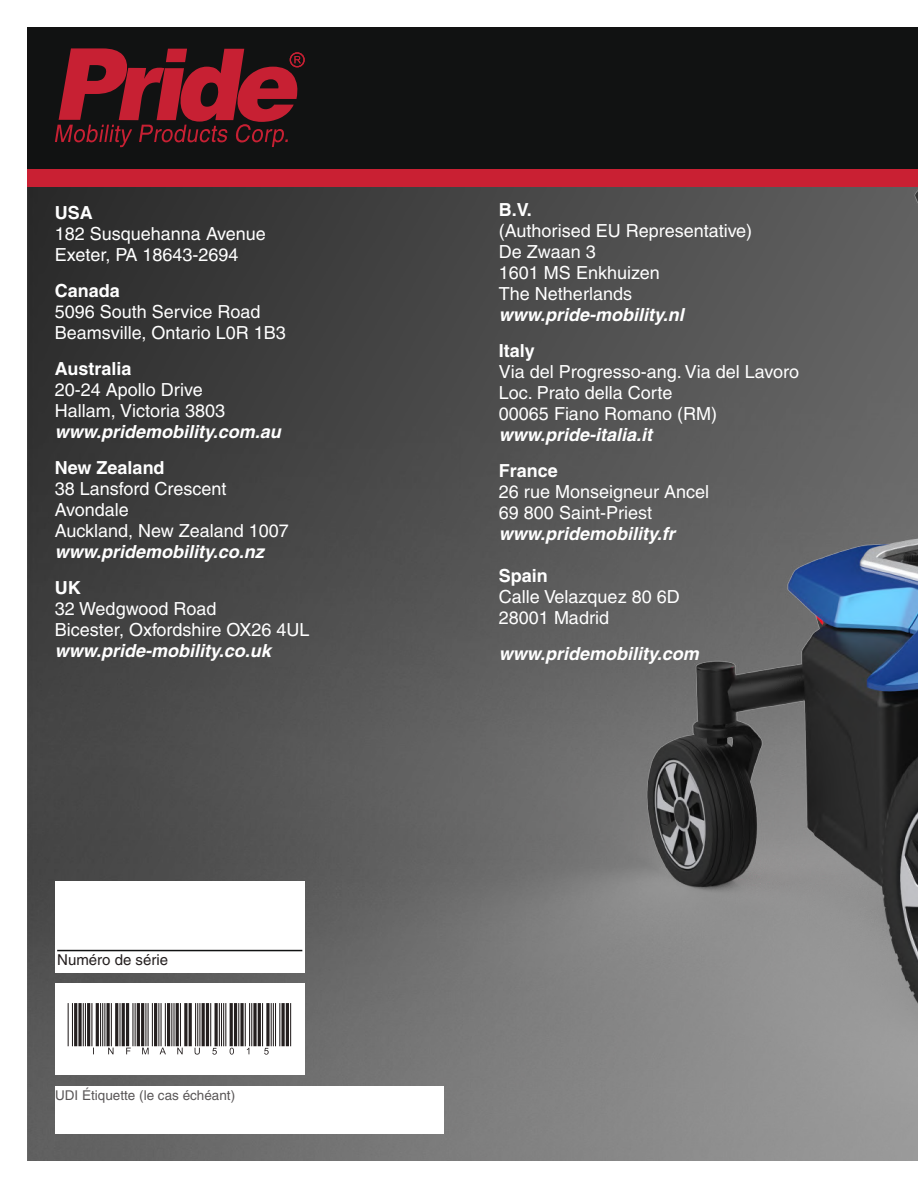
<style>
.page{position:relative;width:918px;height:1188px;background:#fff}
.page>*{position:absolute;margin:0;border:0;box-sizing:border-box;transform-origin:0 0}
.t1{font:18px/21px "Helvetica";color:#fff}
.t2{font:italic 700 18px "Helvetica";color:#fff}
.t3{font:700 18px "Helvetica";color:#fff}
.t4{font:15px "Helvetica";color:#241f1f}
.t5{font:13.5px "Helvetica";color:#5a5758}
</style>
<div class="page">
<div style="left:27px;top:27px;width:891px;height:142px;background:#111212"></div>
<div style="left:27px;top:169px;width:891px;height:18px;background:#c92033"></div>
<svg style="left:55px;top:48px;width:250px;height:99px"></svg>
<img style="left:27px;top:187px;width:891px;height:974px">
<div style="left:55px;top:983px;width:250px;height:92px;background:#fff"></div>
<hr style="left:83px;top:1003px;width:1px;height:43px;background:#241f1f">
<svg style="left:78px;top:1003px;width:4px;height:43px"></svg>
<hr style="left:74px;top:1003px;width:3px;height:43px;background:#241f1f">
<hr style="left:72px;top:1003px;width:1px;height:43px;background:#241f1f">
<hr style="left:68px;top:1003px;width:1px;height:43px;background:#241f1f">
<hr style="left:100px;top:1003px;width:1px;height:43px;background:#241f1f">
<hr style="left:96px;top:1003px;width:3px;height:43px;background:#241f1f">
<hr style="left:91px;top:1003px;width:1px;height:43px;background:#241f1f">
<hr style="left:87px;top:1003px;width:3px;height:43px;background:#241f1f">
<hr style="left:85px;top:1003px;width:1px;height:43px;background:#241f1f">
<svg style="left:102px;top:1003px;width:120px;height:52px"></svg>
<hr style="left:238px;top:1003px;width:1px;height:43px;background:#241f1f">
<hr style="left:234px;top:1003px;width:3px;height:43px;background:#241f1f">
<svg style="left:230px;top:1048px;width:4px;height:7px"></svg>
<hr style="left:230px;top:1003px;width:3px;height:43px;background:#241f1f">
<hr style="left:225px;top:1003px;width:1px;height:43px;background:#241f1f">
<hr style="left:223px;top:1003px;width:1px;height:43px;background:#241f1f">
<svg style="left:240px;top:1003px;width:34px;height:52px"></svg>
<hr style="left:290px;top:1003px;width:1px;height:43px;background:#241f1f">
<hr style="left:286px;top:1003px;width:3px;height:43px;background:#241f1f">
<svg style="left:281px;top:1003px;width:4px;height:43px"></svg>
<hr style="left:279px;top:1003px;width:1px;height:43px;background:#241f1f">
<hr style="left:275px;top:1003px;width:1px;height:43px;background:#241f1f">
<div style="left:55px;top:881px;width:250px;height:92px;background:#fff"></div>
<hr style="left:57px;top:950px;width:245px;height:1px;background:#111212">
<div style="left:55px;top:1086px;width:389px;height:47px;background:#fff"></div>
<p class="t3" style="left:55px;top:201px;width:39px">USA</p>
<p class="t1" style="left:55px;top:223px;width:212px">182 Susquehanna Avenue<br>Exeter, PA 18643-2694</p>
<p class="t3" style="left:55px;top:279px;width:67px">Canada</p>
<p class="t1" style="left:55px;top:301px;width:233px">5096 South Service Road<br>Beamsville, Ontario L0R 1B3</p>
<p class="t3" style="left:55px;top:357px;width:78px">Australia</p>
<p class="t1" style="left:55px;top:379px;width:172px">20-24 Apollo Drive<br>Hallam, Victoria 3803</p>
<p class="t2" style="left:55px;top:420px;width:227px">www.pridemobility.com.au</p>
<p class="t3" style="left:55px;top:456px;width:111px">New Zealand</p>
<p class="t1" style="left:55px;top:478px;width:235px">38 Lansford Crescent<br>Avondale<br>Auckland, New Zealand 1007</p>
<p class="t2" style="left:55px;top:540px;width:210px">www.pridemobility.co.nz</p>
<p class="t3" style="left:55px;top:576px;width:27px">UK</p>
<p class="t1" style="left:55px;top:598px;width:256px">32 Wedgwood Road<br>Bicester, Oxfordshire OX26 4UL</p>
<p class="t2" style="left:55px;top:639px;width:217px">www.pride-mobility.co.uk</p>
<p class="t4" style="left:57px;top:951px;width:113px">Numéro de série</p>
<p class="t5" style="left:55px;top:1088px;width:182px">UDI Étiquette (le cas échéant)</p>
<p class="t3" style="left:499px;top:199px;width:34px">B.V.</p>
<p class="t1" style="left:499px;top:221px;width:255px">(Authorised EU Representative)<br>De Zwaan 3<br>1601 MS Enkhuizen<br>The Netherlands</p>
<p class="t2" style="left:499px;top:304px;width:186px">www.pride-mobility.nl</p>
<p class="t3" style="left:499px;top:340px;width:37px">Italy</p>
<p class="t1" style="left:499px;top:362px;width:302px">Via del Progresso-ang. Via del Lavoro<br>Loc. Prato della Corte<br>00065 Fiano Romano (RM)</p>
<p class="t2" style="left:499px;top:424px;width:155px">www.pride-italia.it</p>
<p class="t3" style="left:499px;top:460px;width:61px">France</p>
<p class="t1" style="left:499px;top:482px;width:212px">26 rue Monseigneur Ancel<br>69 800 Saint-Priest</p>
<p class="t2" style="left:499px;top:523px;width:177px">www.pridemobility.fr</p>
<p class="t3" style="left:499px;top:565px;width:51px">Spain</p>
<p class="t1" style="left:499px;top:587px;width:182px">Calle Velazquez 80 6D<br>28001 Madrid</p>
<p class="t2" style="left:499px;top:643px;width:201px">www.pridemobility.com</p>
</div>
